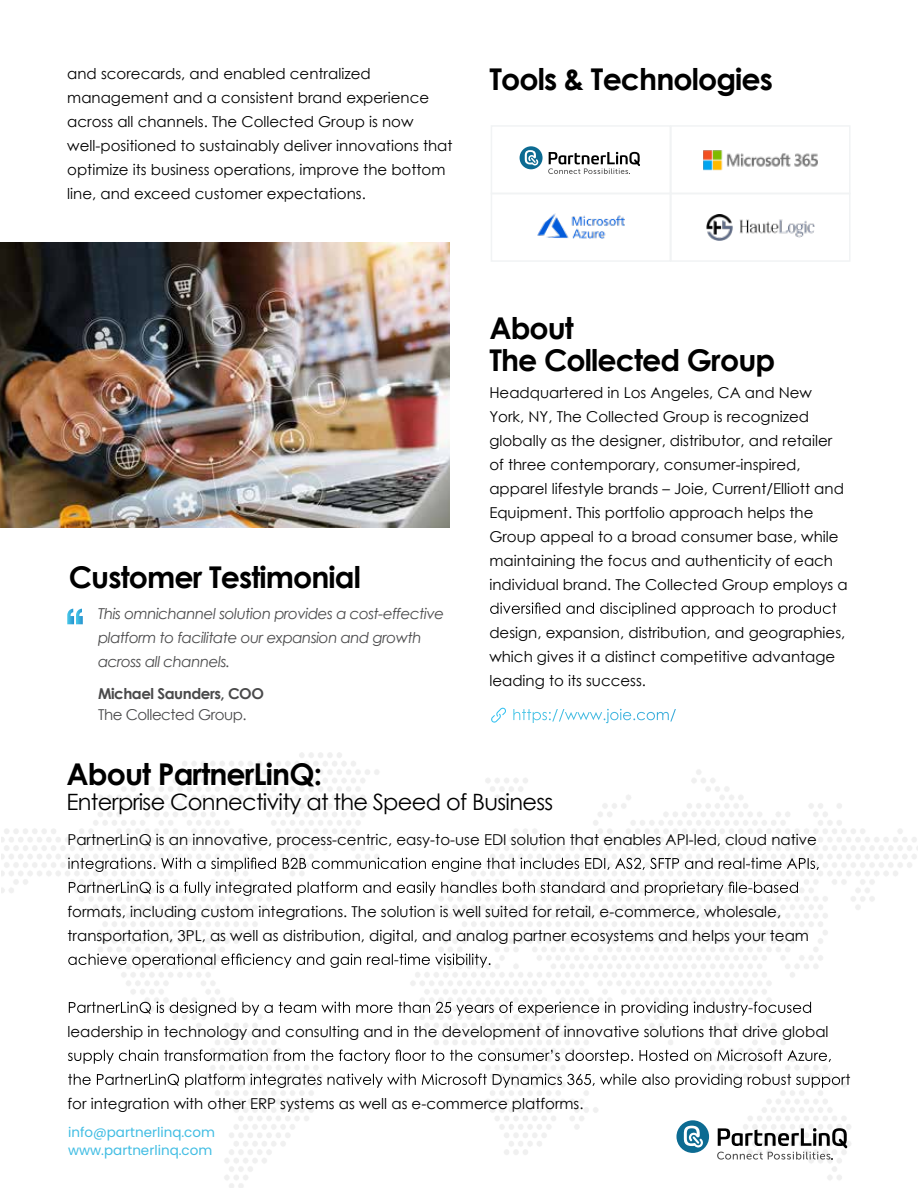
<style>
.page{position:relative;width:918px;height:1188px;background:#fff}
.page>*{position:absolute;margin:0;border:0;box-sizing:border-box;transform-origin:0 0}
.t1{font:700 30px/31.5px "Century Gothic";letter-spacing:-.03em;color:#000}
.t2{font:22.5px "Century Gothic";letter-spacing:-.03em;color:#000}
.t3{font:15px/24px "Century Gothic";color:#000}
.t4{font:italic 15px/24px "Century Gothic";letter-spacing:-.03em;color:#4a4a4b}
.t5{font:700 15px "Century Gothic";letter-spacing:-.03em;color:#4a4a4b}
.t6{font:15px "Century Gothic";letter-spacing:-.03em;color:#4a4a4b}
.t7{font:13.5px/18px "Poppins";color:#41bde3}
</style>
<div class="page">
<img style="left:0;top:242px;width:449px;height:286px">
<svg style="left:490px;top:602px;width:346px;height:15px"></svg>
<svg style="left:513px;top:709px;width:163px;height:13px"></svg>
<svg style="left:491px;top:707px;width:15px;height:16px"></svg>
<svg style="left:67px;top:609px;width:16px;height:15px"></svg>
<img style="left:703px;top:150px;width:115px;height:21px">
<img style="left:537px;top:213px;width:88px;height:26px">
<img style="left:706px;top:214px;width:108px;height:26px">
<div style="left:491px;top:125px;width:180px;height:69px;border:2px solid #f1f3f4"></div>
<div style="left:491px;top:193px;width:180px;height:69px;border:2px solid #f1f3f4"></div>
<div style="left:670px;top:125px;width:180px;height:69px;border:2px solid #f1f3f4"></div>
<div style="left:670px;top:193px;width:180px;height:69px;border:2px solid #f1f3f4"></div>
<img style="left:1px;top:753px;width:917px;height:435px">
<svg style="left:68px;top:858px;width:751px;height:14px"></svg>
<svg style="left:69px;top:882px;width:729px;height:14px"></svg>
<svg style="left:68px;top:954px;width:423px;height:14px"></svg>
<svg style="left:69px;top:1002px;width:742px;height:14px"></svg>
<svg style="left:68px;top:1050px;width:763px;height:14px"></svg>
<svg style="left:68px;top:1074px;width:782px;height:14px"></svg>
<svg style="left:520px;top:146px;width:23px;height:23px"></svg>
<svg style="left:525px;top:150px;width:14px;height:15px"></svg>
<svg style="left:548px;top:152px;width:92px;height:22px"></svg>
<svg style="left:676px;top:1120px;width:33px;height:33px"></svg>
<svg style="left:684px;top:1126px;width:20px;height:22px"></svg>
<svg style="left:717px;top:1128px;width:130px;height:32px"></svg>
<p class="t3" style="left:67px;top:61px;width:387px">and scorecards, and enabled centralized management and a consistent brand experience across all channels. The Collected Group is now well-positioned to sustainably deliver innovations that optimize its business operations, improve the bottom line, and exceed customer expectations.</p>
<h1 class="t1" style="left:489px;top:62px;width:285px">Tools &amp; Technologies</h1>
<h1 class="t1" style="left:69px;top:560px;width:294px">Customer Testimonial</h1>
<p class="t4" style="left:98px;top:602px;width:348px">This omnichannel solution provides a cost-effective platform to facilitate our expansion and growth across all channels.</p>
<p class="t5" style="left:98px;top:682px;width:168px">Michael Saunders, COO</p>
<p class="t6" style="left:98px;top:704px;width:150px">The Collected Group.</p>
<h1 class="t1" style="left:489px;top:311px;width:287px">About<br>The Collected Group</h1>
<p class="t3" style="left:489px;top:380px;width:360px">Headquartered in Los Angeles, CA and New York, NY, The Collected Group is recognized globally as the designer, distributor, and retailer of three contemporary, consumer-inspired, apparel lifestyle brands – Joie, Current/Elliott and Equipment. This portfolio approach helps the Group appeal to a broad consumer base, while maintaining the focus and authenticity of each individual brand. The Collected Group employs a</p>
<p class="t3" style="left:489px;top:620px;width:357px">design, expansion, distribution, and geographies, which gives it a distinct competitive advantage leading to its success.</p>
<h1 class="t1" style="left:67px;top:757px;width:257px">About PartnerLinQ:</h1>
<h2 class="t2" style="left:67px;top:786px;width:488px">Enterprise Connectivity at the Speed of Business</h2>
<p class="t3" style="left:68px;top:827px;width:751px">PartnerLinQ is an innovative, process-centric, easy-to-use EDI solution that enables API-led, cloud native</p>
<p class="t3" style="left:68px;top:899px;width:743px">formats, including custom integrations. The solution is well suited for retail, e-commerce, wholesale, transportation, 3PL, as well as distribution, digital, and analog partner ecosystems and helps your team</p>
<p class="t3" style="left:68px;top:1019px;width:763px">leadership in technology and consulting and in the development of innovative solutions that drive global</p>
<p class="t3" style="left:68px;top:1091px;width:518px">for integration with other ERP systems as well as e-commerce platforms.</p>
<p class="t7" style="left:68px;top:1123px;width:148px">info@partnerlinq.com www.partnerlinq.com</p>
</div>
